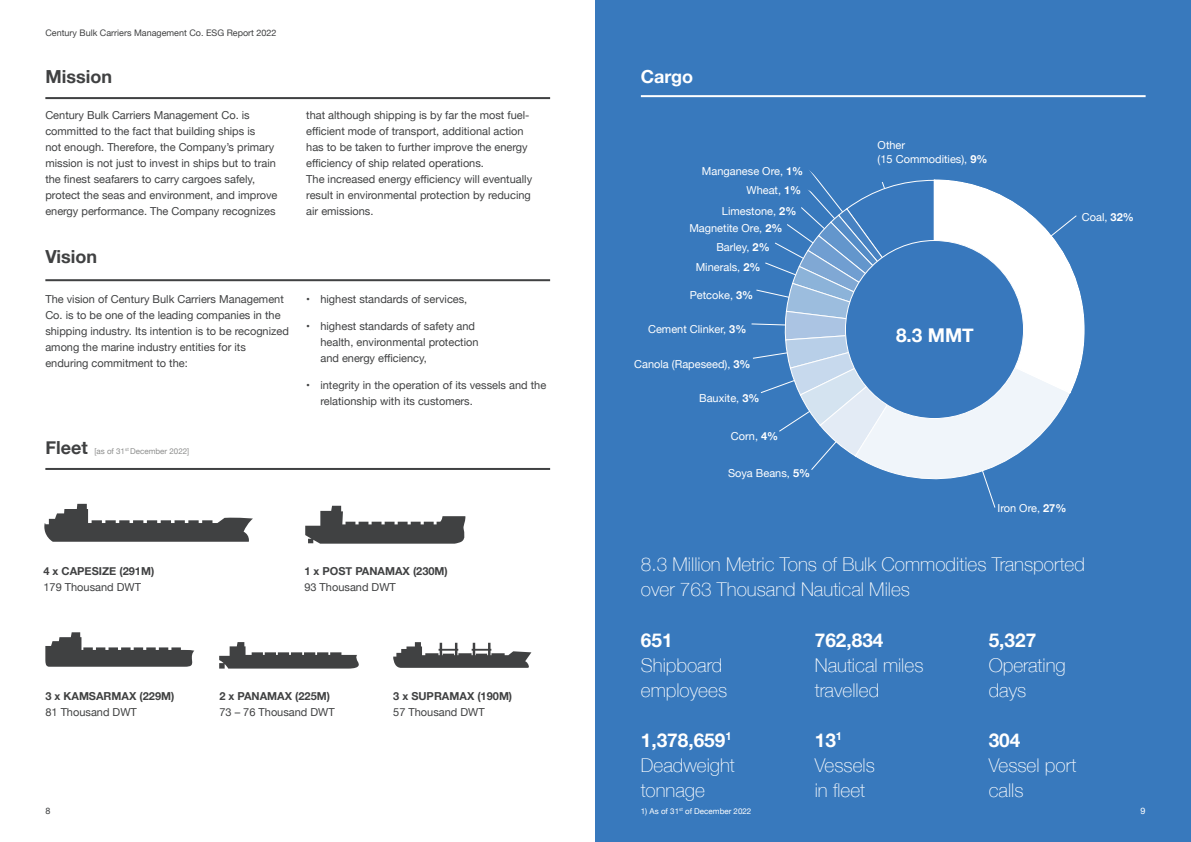
<style>
.page{position:relative;width:1191px;height:842px;background:#fff}
.page>*{position:absolute;margin:0;border:0;box-sizing:border-box;transform-origin:0 0}
.t1{font:100 19px/25px "Helvetica Neue";color:#fff}
.t2{font:700 19px "Helvetica Neue";color:#fff}
.t3{font:700 18px "Helvetica Neue";color:#404142}
.t4{font:700 18px "Helvetica Neue";color:#fff}
.t5{font:11px/16px "Helvetica Neue";color:#404142}
.t6{font:11px/14px "Helvetica Neue";color:#fff}
.t7{font:700 11px "Helvetica Neue";color:#404142}
.t8{font:700 11px "Helvetica Neue";color:#404141}
.t9{font:11px "Helvetica Neue";color:#404141}
.t10{font:9px "Helvetica Neue";color:#404142}
.t11{font:9px "Helvetica Neue";color:#fff}
.t12{font:8px "Helvetica Neue";color:#fff}
.t13{font:8px "Helvetica Neue";color:#8d8e8d}
.s1{font-weight:700}
</style>
<div class="page">
<div style="left:595px;top:0;width:596px;height:842px;background:#3879bd"></div>
<hr style="left:641px;top:95px;width:504px;height:2px;background:#fff">
<hr style="left:45px;top:97px;width:505px;height:2px;background:#404142">
<hr style="left:45px;top:279px;width:505px;height:2px;background:#404142">
<hr style="left:45px;top:468px;width:505px;height:2px;background:#404142">
<svg style="left:751px;top:170px;width:334px;height:338px"></svg>
<div style="left:845px;top:240px;width:178px;height:178px;background:#3878bd;border-radius:50%"></div>
<svg style="left:219px;top:642px;width:140px;height:27px"></svg>
<svg style="left:44px;top:504px;width:209px;height:38px"></svg>
<svg style="left:45px;top:632px;width:149px;height:35px"></svg>
<svg style="left:305px;top:506px;width:161px;height:38px"></svg>
<svg style="left:393px;top:642px;width:138px;height:26px"></svg>
<p class="t10" style="left:45px;top:26px;width:233px">Century Bulk Carriers Management Co. ESG Report 2022</p>
<h2 class="t3" style="left:45px;top:62px;width:68px">Mission</h2>
<p class="t5" style="left:45px;top:108px;width:234px">Century Bulk Carriers Management Co. is committed to the fact that building ships is<br>not enough. Therefore, the Company’s primary mission is not just to invest in ships but to train the finest seafarers to carry cargoes safely, protect the seas and environment, and improve energy performance. The Company recognizes</p>
<p class="t5" style="left:306px;top:108px;width:227px">that although shipping is by far the most fuel&shy;efficient mode of transport, additional action has to be taken to further improve the energy efficiency of ship related operations.<br>The increased energy efficiency will eventually result in environmental protection by reducing air emissions.</p>
<h2 class="t3" style="left:45px;top:242px;width:53px">Vision</h2>
<p class="t5" style="left:45px;top:291px;width:245px">The vision of Century Bulk Carriers Management Co. is to be one of the leading companies in the shipping industry. Its intention is to be recognized among the marine industry entities for its enduring commitment to the:</p>
<p class="t5" style="left:306px;top:291px;width:163px">• highest standards of services,</p>
<p class="t5" style="left:320px;top:319px;width:160px;text-indent:-14px">• highest standards of safety and health, environmental protection and energy efficiency,</p>
<p class="t5" style="left:320px;top:378px;width:227px;text-indent:-14px">• integrity in the operation of its vessels and the relationship with its customers.</p>
<h2 class="t3" style="left:45px;top:434px;width:44px">Fleet</h2>
<p class="t13" style="left:94px;top:445px;width:96px">[as of 31<sup>st</sup> December 2022]</p>
<p class="t7" style="left:43px;top:562px;width:112px">4 x CAPESIZE (291M)</p>
<p class="t5" style="left:43px;top:579px;width:99px">179 Thousand DWT</p>
<p class="t8" style="left:45px;top:687px;width:130px">3 x KAMSARMAX (229M)</p>
<p class="t9" style="left:45px;top:704px;width:93px">81 Thousand DWT</p>
<p class="t7" style="left:304px;top:562px;width:145px">1 x POST PANAMAX (230M)</p>
<p class="t5" style="left:304px;top:579px;width:93px">93 Thousand DWT</p>
<p class="t7" style="left:219px;top:687px;width:112px">2 x PANAMAX (225M)</p>
<p class="t5" style="left:219px;top:704px;width:117px">73 – 76 Thousand DWT</p>
<p class="t7" style="left:393px;top:687px;width:120px">3 x SUPRAMAX (190M)</p>
<p class="t5" style="left:393px;top:704px;width:93px">57 Thousand DWT</p>
<h2 class="t4" style="left:641px;top:62px;width:54px">Cargo</h2>
<p class="t6" style="left:702px;top:164px;width:103px">Manganese Ore, <span class="s1">1%</span></p>
<p class="t6" style="left:746px;top:184px;width:56px">Wheat, <span class="s1">1%</span></p>
<p class="t6" style="left:722px;top:204px;width:76px">Limestone, <span class="s1">2%</span></p>
<p class="t6" style="left:689px;top:221px;width:95px">Magnetite Ore, <span class="s1">2%</span></p>
<p class="t6" style="left:716px;top:241px;width:55px">Barley, <span class="s1">2%</span></p>
<p class="t6" style="left:695px;top:261px;width:66px">Minerals, <span class="s1">2%</span></p>
<p class="t6" style="left:689px;top:289px;width:65px">Petcoke, <span class="s1">3%</span></p>
<p class="t6" style="left:648px;top:323px;width:100px">Cement Clinker, <span class="s1">3%</span></p>
<p class="t6" style="left:634px;top:357px;width:118px">Canola (Rapeseed), <span class="s1">3%</span></p>
<p class="t6" style="left:699px;top:391px;width:62px">Bauxite, <span class="s1">3%</span></p>
<p class="t6" style="left:731px;top:430px;width:49px">Corn, <span class="s1">4%</span></p>
<p class="t6" style="left:728px;top:466px;width:84px">Soya Beans, <span class="s1">5%</span></p>
<p class="t6" style="left:877px;top:138px;width:111px">Other<br>(15 Commodities), <span class="s1">9%</span></p>
<h1 class="t2" style="left:896px;top:321px;width:79px">8.3 MMT</h1>
<p class="t6" style="left:1081px;top:211px;width:53px">Coal, <span class="s1">32%</span></p>
<p class="t6" style="left:997px;top:501px;width:70px">Iron Ore, <span class="s1">27%</span></p>
<h1 class="t1" style="left:641px;top:551px;width:445px">8.3 Million Metric Tons of Bulk Commodities Transported over 763 Thousand Nautical Miles</h1>
<h1 class="t2" style="left:641px;top:626px;width:33px">651</h1>
<h1 class="t1" style="left:641px;top:652px;width:88px">Shipboard employees</h1>
<h1 class="t1" style="left:641px;top:726px;width:96px"><span class="s1">1,378,659</span><sup>1<br></sup>Deadweight tonnage</h1>
<h1 class="t2" style="left:814px;top:626px;width:70px">762,834</h1>
<h1 class="t1" style="left:814px;top:652px;width:110px">Nautical miles travelled</h1>
<h1 class="t1" style="left:814px;top:726px;width:62px"><span class="s1">13</span><sup>1<br></sup>Vessels in fleet</h1>
<h1 class="t2" style="left:988px;top:626px;width:49px">5,327</h1>
<h1 class="t1" style="left:988px;top:652px;width:79px">Operating days</h1>
<h1 class="t2" style="left:988px;top:725px;width:33px">304</h1>
<h1 class="t1" style="left:988px;top:751px;width:89px">Vessel port calls</h1>
<p class="t10" style="left:45px;top:804px;width:7px">8</p>
<p class="t11" style="left:1140px;top:804px;width:7px">9</p>
<p class="t12" style="left:641px;top:805px;width:112px">1) As of 31<sup>st</sup> of December 2022</p>
</div>
